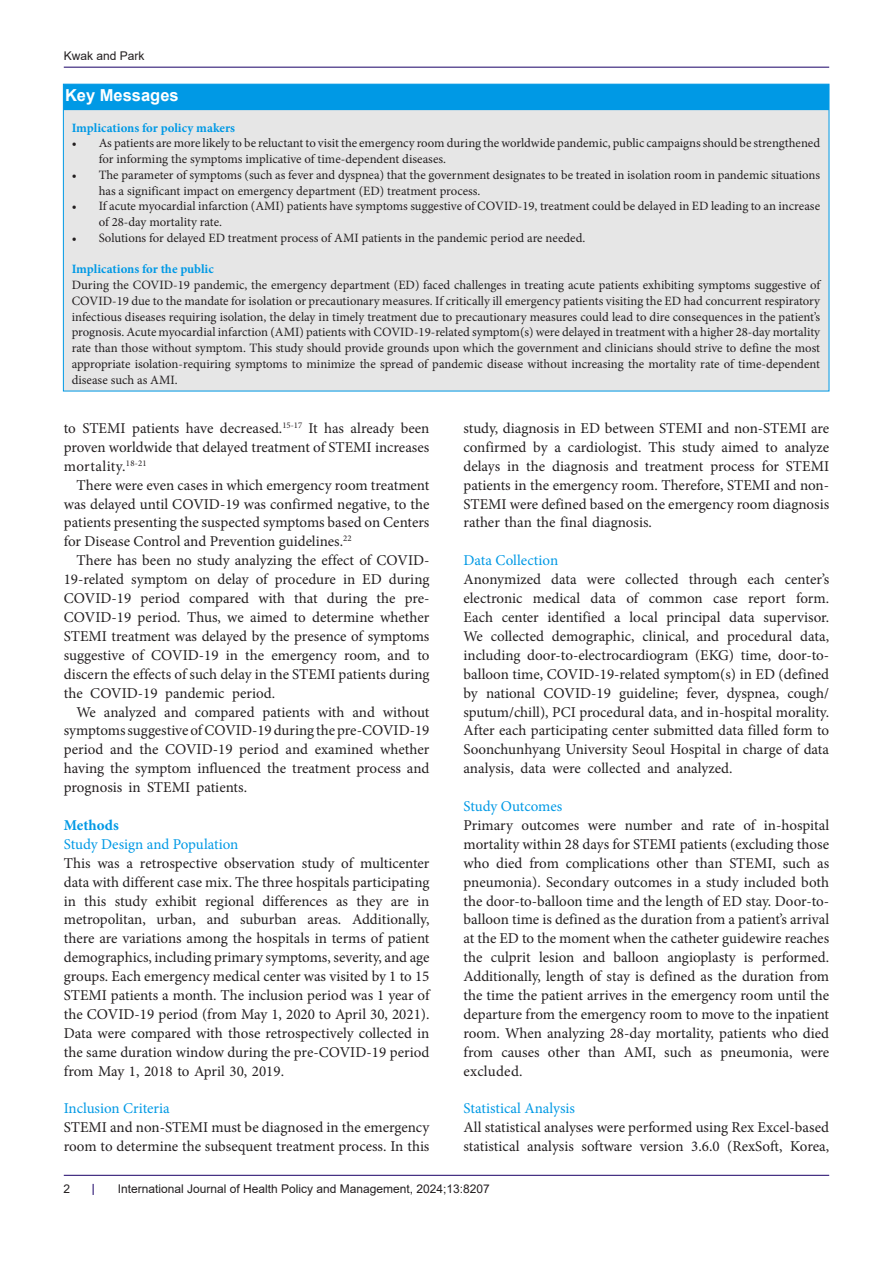
<style>
.page{position:relative;width:893px;height:1263px;background:#fff}
.page>*{position:absolute;margin:0;border:0;box-sizing:border-box;transform-origin:0 0}
.t1{font:700 16.5px "Arial";color:#fff}
.t2{font:15px/18.9px "Minion Pro";color:#231f20;text-align:justify}
.t3{font:15px "Minion Pro";color:#0099e5}
.t4{font:700 15px "Minion Pro";color:#0099e5}
.t5{font:12.75px/15.8px "Minion Pro";color:#231f20}
.t6{font:700 12.75px "Minion Pro";color:#0099e5}
.t7{font:12px "Arial";color:#231f20}
</style>
<div class="page">
<hr style="left:64px;top:67px;width:765px;height:1px;background:#190066">
<hr style="left:64px;top:1175px;width:765px;height:1px;background:#190066">
<div style="left:63px;top:84px;width:766px;height:307px;background:#e6e6e6"></div>
<div style="left:63px;top:84px;width:766px;height:26px;background:#0099e5;border:2px solid #0099e5"></div>
<p class="t7" style="left:64px;top:48px;width:82px">Kwak and Park</p>
<p class="t1" style="left:65px;top:83px;width:115px">Key Messages</p>
<p class="t6" style="left:72px;top:118px;width:165px">Implications for policy makers</p>
<p class="t5" style="left:99px;top:135px;width:723px;text-indent:-27px">• As patients are more likely to be reluctant to visit the emergency room during the worldwide pandemic, public campaigns should be strengthened for informing the symptoms implicative of time-dependent diseases.</p>
<p class="t5" style="left:99px;top:167px;width:723px;text-indent:-27px">• The parameter of symptoms (such as fever and dyspnea) that the government designates to be treated in isolation room in pandemic situations has a significant impact on emergency department (ED) treatment process.</p>
<p class="t5" style="left:99px;top:198px;width:723px;text-indent:-27px">• If acute myocardial infarction (AMI) patients have symptoms suggestive of COVID-19, treatment could be delayed in ED leading to an increase of 28-day mortality rate.</p>
<p class="t5" style="left:72px;top:230px;width:515px">• Solutions for delayed ED treatment process of AMI patients in the pandemic period are needed.</p>
<p class="t6" style="left:72px;top:260px;width:144px">Implications for the public</p>
<p class="t5" style="left:72px;top:277px;width:750px;text-align:justify">During the COVID-19 pandemic, the emergency department (ED) faced challenges in treating acute patients exhibiting symptoms suggestive of COVID-19 due to the mandate for isolation or precautionary measures. If critically ill emergency patients visiting the ED had concurrent respiratory infectious diseases requiring isolation, the delay in timely treatment due to precautionary measures could lead to dire consequences in the patient’s prognosis. Acute myocardial infarction (AMI) patients with COVID-19-related symptom(s) were delayed in treatment with a higher 28-day mortality rate than those without symptom. This study should provide grounds upon which the government and clinicians should strive to define the most appropriate isolation-requiring symptoms to minimize the spread of pandemic disease without increasing the mortality rate of time-dependent disease such as AMI.</p>
<p class="t2" style="left:64px;top:419px;width:367px">to STEMI patients have decreased.<sup>15-17</sup> It has already been proven worldwide that delayed treatment of STEMI increases mortality.<sup>18-21</sup></p>
<p class="t2" style="left:64px;top:475px;width:367px;text-indent:13px">There were even cases in which emergency room treatment was delayed until COVID-19 was confirmed negative, to the patients presenting the suspected symptoms based on Centers for Disease Control and Prevention guidelines.<sup>22</sup></p>
<p class="t2" style="left:64px;top:551px;width:367px;text-indent:13px">There has been no study analyzing the effect of COVID-19-related symptom on delay of procedure in ED during COVID-19 period compared with that during the pre-COVID-19 period. Thus, we aimed to determine whether STEMI treatment was delayed by the presence of symptoms suggestive of COVID-19 in the emergency room, and to discern the effects of such delay in the STEMI patients during the COVID-19 pandemic period.</p>
<p class="t2" style="left:64px;top:702px;width:367px;text-indent:13px">We analyzed and compared patients with and without symptoms suggestive of COVID-19 during the pre-COVID-19 period and the COVID-19 period and examined whether having the symptom influenced the treatment process and prognosis in STEMI patients.</p>
<p class="t4" style="left:64px;top:814px;width:56px">Methods</p>
<p class="t3" style="left:64px;top:834px;width:176px">Study Design and Population</p>
<p class="t2" style="left:64px;top:853px;width:367px">This was a retrospective observation study of multicenter data with different case mix. The three hospitals participating in this study exhibit regional differences as they are in metropolitan, urban, and suburban areas. Additionally, there are variations among the hospitals in terms of patient demographics, including primary symptoms, severity, and age groups. Each emergency medical center was visited by 1 to 15<br>STEMI patients a month. The inclusion period was 1 year of the COVID-19 period (from May 1, 2020 to April 30, 2021).<br>Data were compared with those retrospectively collected in the same duration window during the pre-COVID-19 period from May 1, 2018 to April 30, 2019.</p>
<p class="t3" style="left:64px;top:1098px;width:108px">Inclusion Criteria</p>
<p class="t2" style="left:64px;top:1118px;width:367px">STEMI and non-STEMI must be diagnosed in the emergency room to determine the subsequent treatment process. In this</p>
<p class="t2" style="left:463px;top:419px;width:367px">study, diagnosis in ED between STEMI and non-STEMI are confirmed by a cardiologist. This study aimed to analyze delays in the diagnosis and treatment process for STEMI patients in the emergency room. Therefore, STEMI and non-STEMI were defined based on the emergency room diagnosis rather than the final diagnosis.</p>
<p class="t3" style="left:463px;top:550px;width:96px">Data Collection</p>
<p class="t2" style="left:463px;top:570px;width:367px">Anonymized data were collected through each center’s electronic medical data of common case report form.<br>Each center identified a local principal data supervisor.<br>We collected demographic, clinical, and procedural data, including door-to-electrocardiogram (EKG) time, door-to&shy;balloon time, COVID-19-related symptom(s) in ED (defined by national COVID-19 guideline; fever, dyspnea, cough/ sputum/chill), PCI procedural data, and in-hospital morality.<br>After each participating center submitted data filled form to Soonchunhyang University Seoul Hospital in charge of data analysis, data were collected and analyzed.</p>
<p class="t3" style="left:463px;top:796px;width:100px">Study Outcomes</p>
<p class="t2" style="left:463px;top:816px;width:367px">Primary outcomes were number and rate of in-hospital mortality within 28 days for STEMI patients (excluding those who died from complications other than STEMI, such as pneumonia). Secondary outcomes in a study included both the door-to-balloon time and the length of ED stay. Door-to&shy;balloon time is defined as the duration from a patient’s arrival at the ED to the moment when the catheter guidewire reaches the culprit lesion and balloon angioplasty is performed.<br>Additionally, length of stay is defined as the duration from the time the patient arrives in the emergency room until the departure from the emergency room to move to the inpatient room. When analyzing 28-day mortality, patients who died from causes other than AMI, such as pneumonia, were excluded.</p>
<p class="t3" style="left:463px;top:1098px;width:113px">Statistical Analysis</p>
<p class="t2" style="left:463px;top:1118px;width:367px">All statistical analyses were performed using Rex Excel-based statistical analysis software version 3.6.0 (RexSoft, Korea,</p>
<p class="t7" style="left:64px;top:1180px;width:8px">2</p>
<p class="t7" style="left:118px;top:1180px;width:374px">International Journal of Health Policy and Management, 2024;13:8207</p>
</div>
